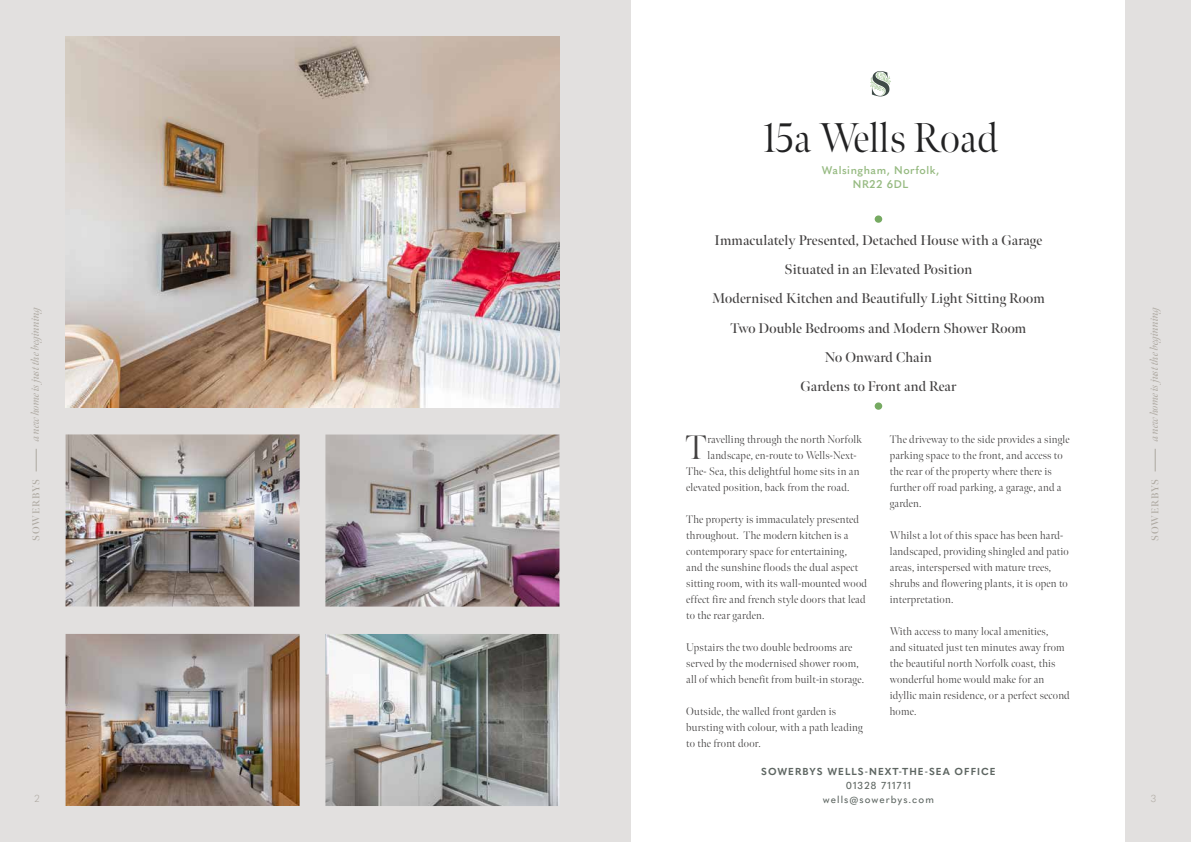
<style>
.page{position:relative;width:1191px;height:842px;background:#fff}
.page>*{position:absolute;margin:0;border:0;box-sizing:border-box;transform-origin:0 0}
.t1{font:300 41.5px "Meno Banner";color:#222223}
.t2{font:300 34px "Meno Banner";color:#434141}
.t3{font:600 14px/29.3px "Meno Banner";letter-spacing:.01em;color:#434141;text-align:center}
.t4{font:300 11px/16px "Meno Banner";letter-spacing:.02em;color:#434141}
.t5{font:italic 11px "Meno Banner";letter-spacing:-.01em;color:#ada8a0}
.t6{font:600 11px/14px "Quasimoda";letter-spacing:.05em;color:#96ba81;text-align:center}
.t7{font:700 10px "Quasimoda";letter-spacing:.1em;color:#5e6662}
.t8{font:500 10px/14px "Quasimoda";letter-spacing:.1em;color:#5e6662;text-align:center}
.t9{font:600 10px "Meno Banner";letter-spacing:.08em;color:#ada8a0}
.t10{font:300 10px "Quasimoda";color:#ada8a0}
</style>
<div class="page">
<div style="left:0;top:0;width:595px;height:842px;background:#e2e0df"></div>
<div style="left:595px;top:0;width:596px;height:842px;background:#e2e0df"></div>
<svg style="left:36px;top:449px;width:1px;height:22px"></svg>
<svg style="left:1155px;top:449px;width:1px;height:22px"></svg>
<div style="left:631px;top:0;width:494px;height:842px;background:#fff"></div>
<svg style="left:870px;top:71px;width:21px;height:25px"></svg>
<div style="left:874px;top:215px;width:8px;height:8px;background:#76aa62;border-radius:50%"></div>
<div style="left:874px;top:402px;width:8px;height:8px;background:#76aa62;border-radius:50%"></div>
<img style="left:66px;top:36px;width:493px;height:371px">
<img style="left:325px;top:434px;width:234px;height:173px">
<img style="left:325px;top:634px;width:234px;height:172px">
<img style="left:66px;top:434px;width:234px;height:172px">
<img style="left:66px;top:634px;width:234px;height:172px">
<h1 class="t1" style="left:763px;top:113px;width:237px">15a Wells Road</h1>
<p class="t6" style="left:822px;top:162px;width:119px">Walsingham, Norfolk,<br>NR22 6DL</p>
<p class="t3" style="left:712px;top:225px;width:334px">Immaculately Presented, Detached House with a Garage Situated in an Elevated Position<br>Modernised Kitchen and Beautifully Light Sitting Room Two Double Bedrooms and Modern Shower Room<br>No Onward Chain<br>Gardens to Front and Rear</p>
<p class="t5" style="left:29px;top:441px;width:138px;rotate:-90deg">a new home is just the beginning</p>
<p class="t5" style="left:1147px;top:441px;width:138px;rotate:-90deg">a new home is just the beginning</p>
<h2 class="t2" style="left:685px;top:427px;width:23px">T</h2>
<p class="t4" style="left:707px;top:431px;width:156px">ravelling through the north Norfolk</p>
<p class="t4" style="left:889px;top:431px;width:181px">The driveway to the side provides a single parking space to the front, and access to the rear of the property where there is further off road parking, a garage, and a garden.</p>
<p class="t4" style="left:889px;top:527px;width:181px">Whilst a lot of this space has been hard&shy;landscaped, providing shingled and patio areas, interspersed with mature trees, shrubs and flowering plants, it is open to interpretation.</p>
<p class="t4" style="left:889px;top:623px;width:181px">With access to many local amenities,<br>and situated just ten minutes away from the beautiful north Norfolk coast, this wonderful home would make for an idyllic main residence, or a perfect second home.</p>
<p class="t4" style="left:707px;top:447px;width:150px">landscape, en-route to Wells-Next-</p>
<p class="t4" style="left:686px;top:463px;width:175px">The- Sea, this delightful home sits in an</p>
<p class="t4" style="left:686px;top:479px;width:165px">elevated position, back from the road.</p>
<p class="t4" style="left:686px;top:511px;width:182px">The property is immaculately presented throughout. The modern kitchen is a contemporary space for entertaining,<br>and the sunshine floods the dual aspect sitting room, with its wall-mounted wood effect fire and french style doors that lead to the rear garden.</p>
<p class="t4" style="left:686px;top:639px;width:179px">Upstairs the two double bedrooms are served by the modernised shower room, all of which benefit from built-in storage.</p>
<p class="t4" style="left:686px;top:703px;width:178px">Outside, the walled front garden is bursting with colour, with a path leading to the front door.</p>
<p class="t9" style="left:30px;top:541px;width:63px;rotate:-90deg">SOWERBYS</p>
<p class="t9" style="left:1149px;top:541px;width:63px;rotate:-90deg">SOWERBYS</p>
<p class="t7" style="left:761px;top:764px;width:236px">SOWERBYS WELLS-NEXT-THE-SEA OFFICE</p>
<p class="t8" style="left:823px;top:778px;width:112px">01328 711711 wells@sowerbys.com</p>
<p class="t10" style="left:35px;top:791px;width:7px">2</p>
<p class="t10" style="left:1150px;top:791px;width:7px">3</p>
</div>
